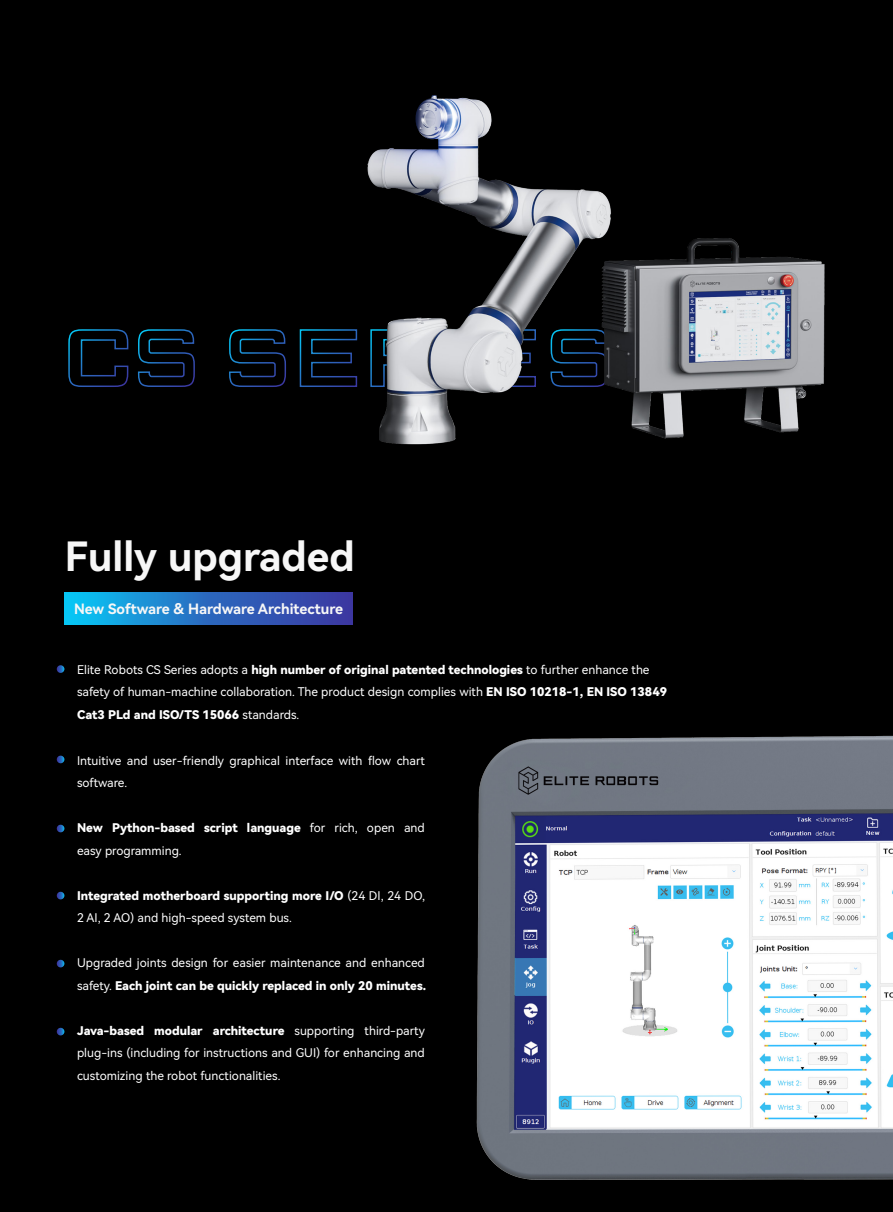
<style>
.page{position:relative;width:893px;height:1212px;background:#000}
.page>*{position:absolute;margin:0;border:0;box-sizing:border-box;transform-origin:0 0}
.t1{font:40.35px "Harmony OS Sans SC Bold";color:#f7f7f7}
.t2{font:14.25px "Harmony OS Sans SC Bold";color:#f7f7f7}
.t3{font:12px/22.5px "Harmony OS Sans SC";color:#fff}
.t4{font:12px "Harmony OS Sans SC Black";color:#fff}
.s1{font-family:"Harmony OS Sans SC Black"}
.s2{font-family:"Harmony OS Sans SC"}
</style>
<div class="page">
<svg style="left:57px;top:665px;width:7px;height:8px"></svg>
<svg style="left:57px;top:756px;width:7px;height:7px"></svg>
<svg style="left:57px;top:825px;width:7px;height:7px"></svg>
<svg style="left:57px;top:892px;width:7px;height:7px"></svg>
<svg style="left:57px;top:960px;width:7px;height:7px"></svg>
<svg style="left:57px;top:1028px;width:7px;height:7px"></svg>
<div style="left:65px;top:592px;width:287px;height:32px;background:linear-gradient(to right,#0bbdf0,#412b9a)"></div>
<svg style="left:137px;top:329px;width:58px;height:58px"></svg>
<svg style="left:68px;top:329px;width:61px;height:58px"></svg>
<svg style="left:229px;top:329px;width:30px;height:58px"></svg>
<img style="left:259px;top:95px;width:566px;height:350px">
<img style="left:476px;top:735px;width:417px;height:445px">
<h1 class="t1" style="left:65px;top:529px;width:291px">Fully upgraded</h1>
<p class="t2" style="left:74px;top:599px;width:271px">New Software &amp; Hardware Architecture</p>
<p class="t3" style="left:77px;top:658px;width:591px">Elite Robots CS Series adopts a <span class="s1">high number of original patented technologies</span> to further enhance the safety of human-machine collaboration. The product design complies with <span class="s1">EN ISO 10218-1, EN ISO 13849</span></p>
<p class="t4" style="left:77px;top:706px;width:224px">Cat3 PLd and ISO/TS 15066 <span class="s2">standards.</span></p>
<p class="t3" style="left:77px;top:749px;width:349px">Intuitive and user-friendly graphical interface with flow chart software.</p>
<p class="t4" style="left:77px;top:819px;width:349px">New Python-based script language <span class="s2">for rich, open and</span></p>
<p class="t3" style="left:77px;top:839px;width:106px">easy programming.</p>
<p class="t4" style="left:77px;top:887px;width:349px">Integrated motherboard supporting more I/O <span class="s2">(24 DI, 24 DO,</span></p>
<p class="t3" style="left:77px;top:906px;width:216px">2 AI, 2 AO) and high-speed system bus.</p>
<p class="t3" style="left:77px;top:951px;width:349px">Upgraded joints design for easier maintenance and enhanced</p>
<p class="t4" style="left:77px;top:977px;width:350px"><span class="s2">safety.</span> Each joint can be quickly replaced in only 20 minutes.</p>
<p class="t4" style="left:77px;top:1022px;width:349px">Java-based modular architecture <span class="s2">supporting third-party</span></p>
<p class="t3" style="left:77px;top:1041px;width:349px">plug-ins (including for instructions and GUI) for enhancing and customizing the robot functionalities.</p>
</div>
